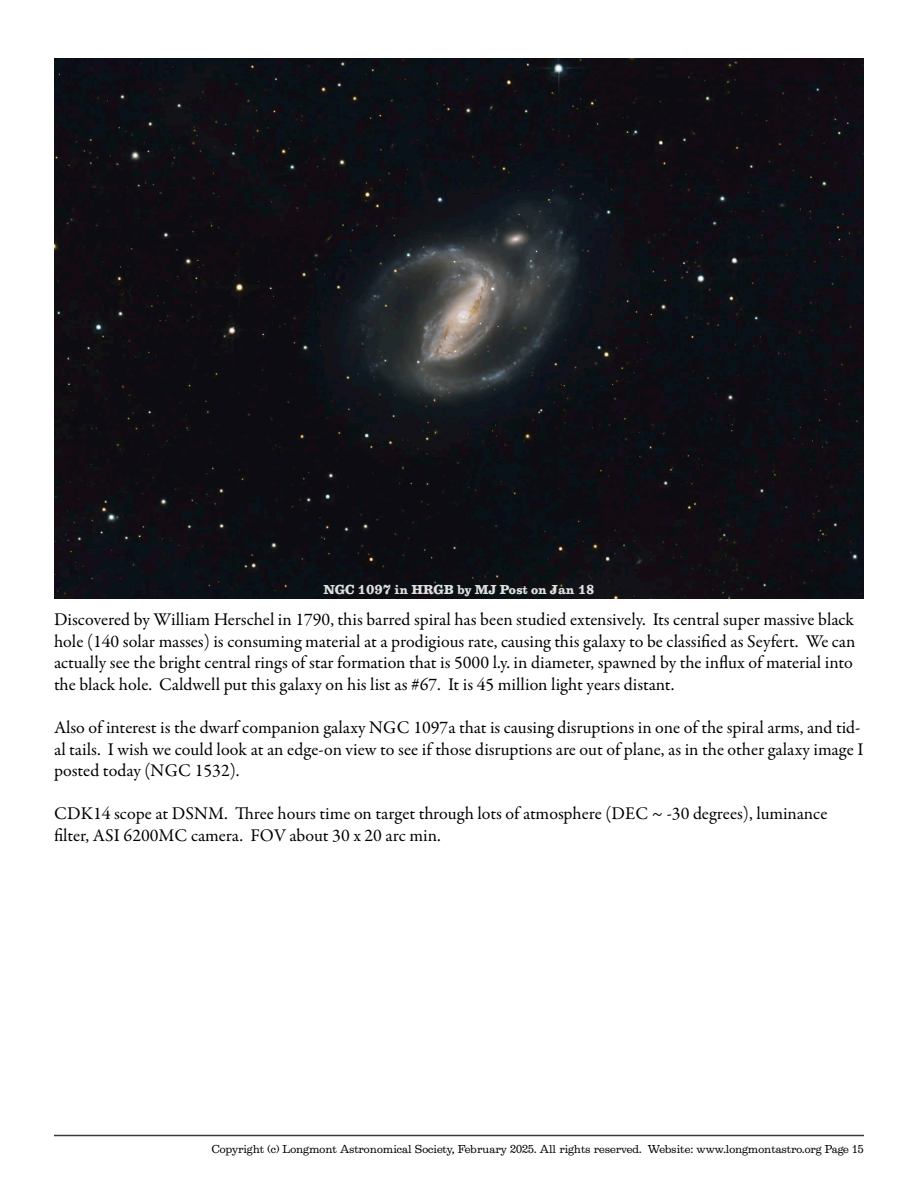
<style>
.page{position:relative;width:918px;height:1188px;background:#fff}
.page>*{position:absolute;margin:0;border:0;box-sizing:border-box;transform-origin:0 0}
.t1{font:18px/21.6px "Garamond Premr Pro";color:#000}
.Caption_white_centered_-_10pt{font:700 13.5px "Egizio URW";color:#dee1de}
.t2{font:12px "Egizio URW";color:#000}
</style>
<div class="page">
<hr style="left:54px;top:1135px;width:810px;height:1px;background:#3f393d">
<img style="left:54px;top:58px;width:810px;height:540px">
<p class="Caption_white_centered_-_10pt" style="left:323px;top:581px;width:273px">NGC 1097 in HRGB by MJ Post on Jan 18</p>
<p class="t1" style="left:54px;top:609px;width:803px">Discovered by William Herschel in 1790, this barred spiral has been studied extensively. Its central super massive black hole (140 solar masses) is consuming material at a prodigious rate, causing this galaxy to be classified as Seyfert. We can actually see the bright central rings of star formation that is 5000 l.y. in diameter, spawned by the influx of material into the black hole. Caldwell put this galaxy on his list as #67. It is 45 million light years distant.</p>
<p class="t1" style="left:54px;top:717px;width:811px">Also of interest is the dwarf companion galaxy NGC 1097a that is causing disruptions in one of the spiral arms, and tid&shy;al tails. I wish we could look at an edge-on view to see if those disruptions are out of plane, as in the other galaxy image I posted today (NGC 1532).</p>
<p class="t1" style="left:54px;top:803px;width:775px">CDK14 scope at DSNM. Three hours time on target through lots of atmosphere (DEC ~ -30 degrees), luminance filter, ASI 6200MC camera. FOV about 30 x 20 arc min.</p>
<p class="t2" style="left:212px;top:1143px;width:654px">Copyright (c) Longmont Astronomical Society, February 2025. All rights reserved. Website: www.longmontastro.org Page 15</p>
</div>
